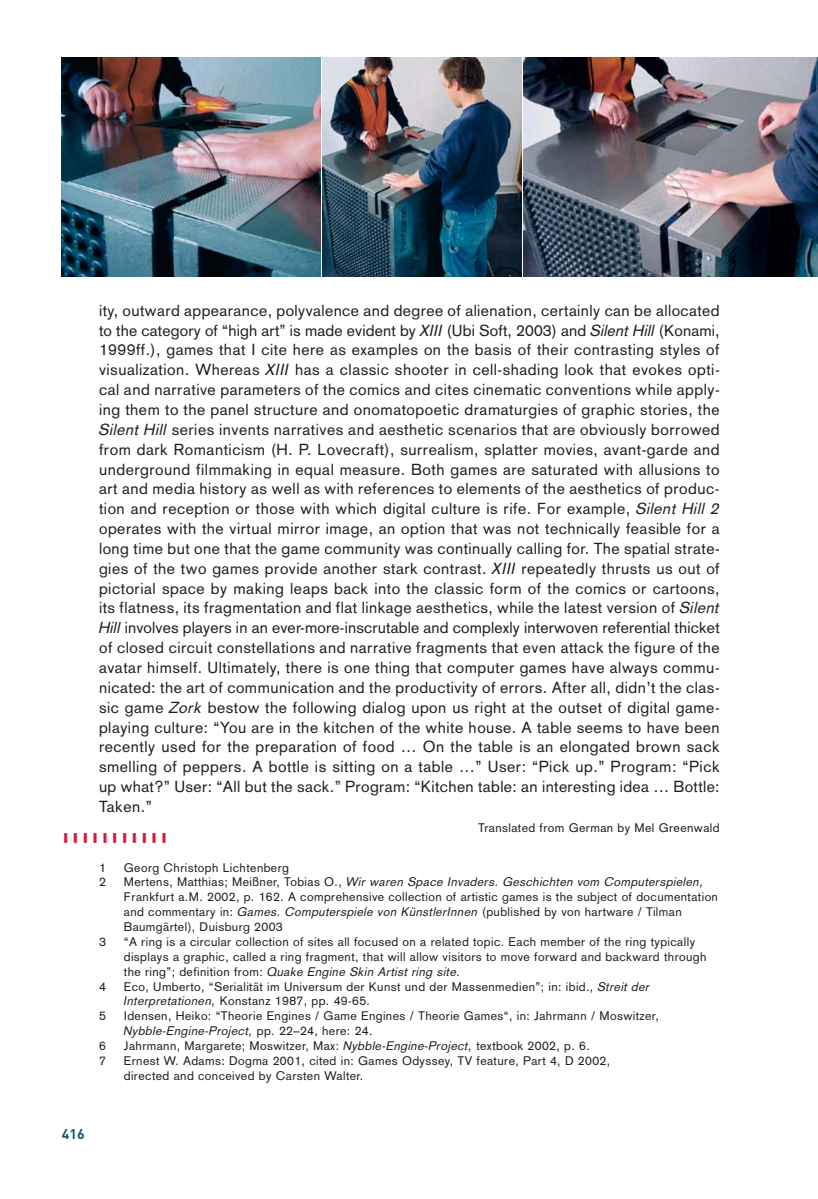
<style>
.page{position:relative;width:818px;height:1199px;background:#fff}
.page>*{position:absolute;margin:0;border:0;box-sizing:border-box;transform-origin:0 0}
.t1{font:15.75px/19.8px "Basic Commercial";letter-spacing:.025em;color:#231f20;text-align:justify}
.t2{font:700 14px "DIN";color:#1d5576}
.t3{font:12.25px/14.9px "Basic Commercial";letter-spacing:.035em;color:#231f20}
.t4{font:700 11.38px "DIN";color:#db163b;scale:2 1}
.s1{font-style:italic}
</style>
<div class="page">
<img style="left:62px;top:58px;width:258px;height:218px">
<img style="left:322px;top:58px;width:199px;height:218px">
<img style="left:523px;top:58px;width:294px;height:218px">
<p class="t1" style="left:99px;top:303px;width:622px">ity, outward appearance, polyvalence and degree of alienation, certainly can be allocated to the category of “high art” is made evident by <span class="s1">XIII</span> (Ubi Soft, 2003) and <span class="s1">Silent Hill</span> (Konami, 1999ff.), games that I cite here as examples on the basis of their contrasting styles of visualization. Whereas <span class="s1">XIII</span> has a classic shooter in cell-shading look that evokes opti&shy;cal and narrative parameters of the comics and cites cinematic conventions while apply&shy;ing them to the panel structure and onomatopoetic dramaturgies of graphic stories, the <span class="s1">Silent Hill</span> series invents narratives and aesthetic scenarios that are obviously borrowed from dark Romanticism (H. P. Lovecraft), surrealism, splatter movies, avant-garde and underground filmmaking in equal measure. Both games are saturated with allusions to art and media history as well as with references to elements of the aesthetics of produc&shy;tion and reception or those with which digital culture is rife. For example, <span class="s1">Silent Hill 2 </span>operates with the virtual mirror image, an option that was not technically feasible for a long time but one that the game community was continually calling for. The spatial strate&shy;gies of the two games provide another stark contrast. <span class="s1">XIII</span> repeatedly thrusts us out of pictorial space by making leaps back into the classic form of the comics or cartoons, its flatness, its fragmentation and flat linkage aesthetics, while the latest version of <span class="s1">Silent Hill</span> involves players in an ever-more-inscrutable and complexly interwoven referential thicket of closed circuit constellations and narrative fragments that even attack the figure of the avatar himself. Ultimately, there is one thing that computer games have always commu&shy;nicated: the art of communication and the productivity of errors. After all, didn’t the clas&shy;sic game <span class="s1">Zork</span> bestow the following dialog upon us right at the outset of digital game&shy;playing culture: “You are in the kitchen of the white house. A table seems to have been recently used for the preparation of food … On the table is an elongated brown sack smelling of peppers. A bottle is sitting on a table …” User: “Pick up.” Program: “Pick up what?” User: “All but the sack.” Program: “Kitchen table: an interesting idea … Bottle:<br>Taken.”</p>
<p class="t3" style="left:478px;top:822px;width:243px">Translated from German by Mel Greenwald</p>
<p class="t4" style="left:62px;top:833px;width:55px">|||||||||||</p>
<p class="t3" style="left:99px;top:861px;width:8px">1</p>
<p class="t3" style="left:124px;top:861px;width:167px">Georg Christoph Lichtenberg</p>
<p class="t3" style="left:99px;top:876px;width:8px">2</p>
<p class="t3" style="left:124px;top:876px;width:595px">Mertens, Matthias; Meißner, Tobias O., <span class="s1">Wir waren Space Invaders. Geschichten vom Computerspielen, </span>Frankfurt a.M. 2002, p. 162. A comprehensive collection of artistic games is the subject of documentation and commentary in: <span class="s1">Games. Computerspiele von KünstlerInnen</span> (published by von hartware / Tilman Baumgärtel), Duisburg 2003</p>
<p class="t3" style="left:99px;top:936px;width:8px">3</p>
<p class="t3" style="left:124px;top:936px;width:584px">“A ring is a circular collection of sites all focused on a related topic. Each member of the ring typically displays a graphic, called a ring fragment, that will allow visitors to move forward and backward through the ring”; definition from: <span class="s1">Quake Engine Skin Artist ring site.</span></p>
<p class="t3" style="left:99px;top:980px;width:8px">4</p>
<p class="t3" style="left:124px;top:980px;width:527px">Eco, Umberto, “Serialität im Universum der Kunst und der Massenmedien”; in: ibid., <span class="s1">Streit der<br>Interpretationen,</span> Konstanz 1987, pp. 49-65.</p>
<p class="t3" style="left:99px;top:1010px;width:8px">5</p>
<p class="t3" style="left:124px;top:1010px;width:536px">Idensen, Heiko: “Theorie Engines / Game Engines / Theorie Games“, in: Jahrmann / Moswitzer,<br><span class="s1">Nybble-Engine-Project,</span> pp. 22–24, here: 24.</p>
<p class="t3" style="left:99px;top:1040px;width:8px">6</p>
<p class="t3" style="left:124px;top:1040px;width:467px">Jahrmann, Margarete; Moswitzer, Max: <span class="s1">Nybble-Engine-Project,</span> textbook 2002, p. 6.</p>
<p class="t3" style="left:99px;top:1055px;width:8px">7</p>
<p class="t3" style="left:124px;top:1055px;width:487px">Ernest W. Adams: Dogma 2001, cited in: Games Odyssey, TV feature, Part 4, D 2002, directed and conceived by Carsten Walter.</p>
<p class="t2" style="left:62px;top:1128px;width:24px">416</p>
</div>
